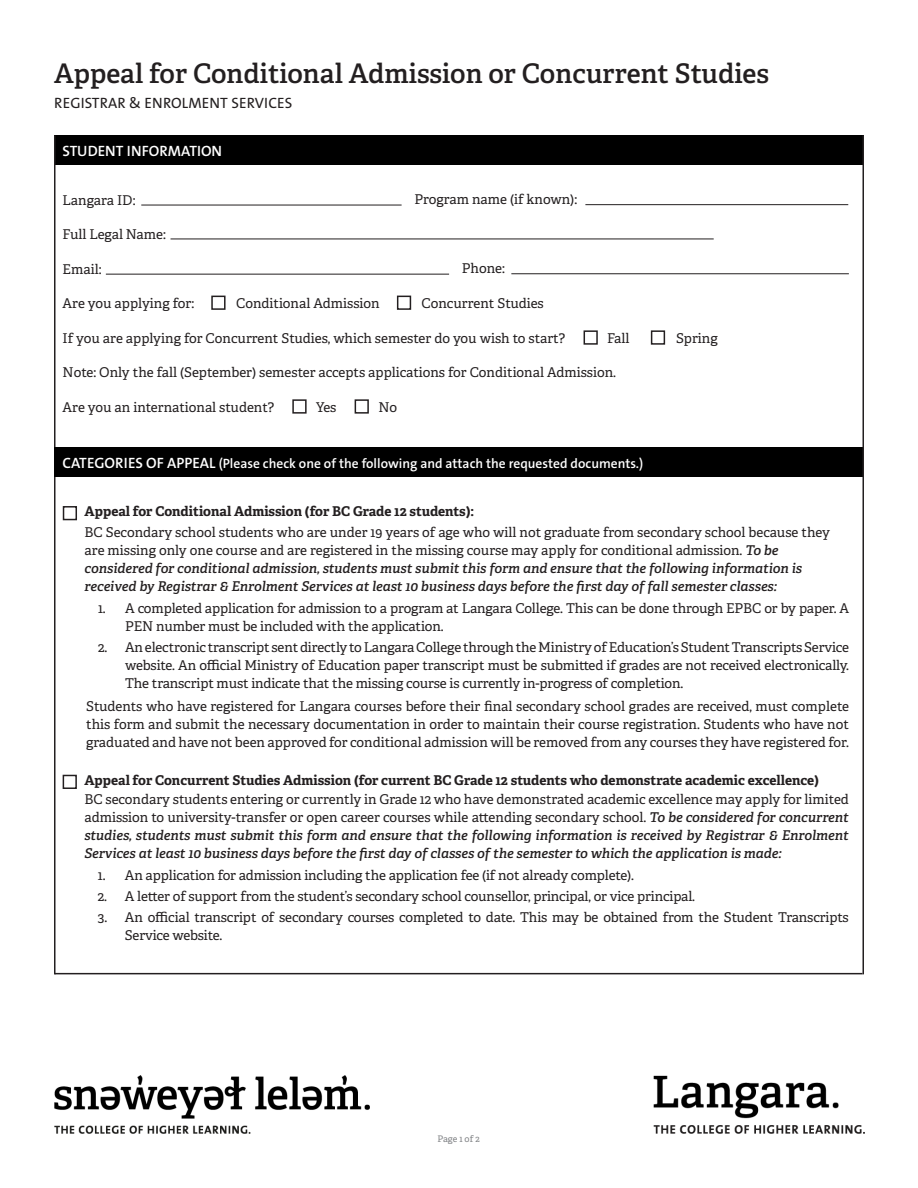
<style>
.page{position:relative;width:918px;height:1188px;background:#fff}
.page>*{position:absolute;margin:0;border:0;box-sizing:border-box;transform-origin:0 0}
.t1{font:600 27px "Adelle";color:#231f20}
.t2{font:15px "The Sans Os F";letter-spacing:.01em;color:#231f20}
.t3{font:600 15px "The Sans Os F";color:#fff}
.FOIPOP{font:13.5px/18px "Adelle";letter-spacing:-.01em;color:#231f20}
.FOIPOP-2{font:italic 600 13.5px/18px "Adelle";color:#231f20}
.FOIPOP-3{font:700 13.5px "Adelle";letter-spacing:-.005em;color:#231f20}
.t4{font:600 13.5px "The Sans Os F";color:#fff}
.t5{font:9px "Adelle";letter-spacing:-.005em;color:#808285}
.s1{font-size:15px}
.s2{font-weight:400;font-style:normal}
</style>
<div class="page">
<img style="left:54px;top:1075px;width:316px;height:59px">
<img style="left:653px;top:1075px;width:211px;height:59px">
<hr style="left:141px;top:205px;width:261px;height:1px;background:#231f20">
<div style="left:55px;top:135px;width:809px;height:30px;background:#000"></div>
<hr style="left:54px;top:135px;width:2px;height:839px;background:#231f20">
<hr style="left:585px;top:204px;width:263px;height:1px;background:#231f20">
<hr style="left:511px;top:274px;width:338px;height:1px;background:#231f20">
<hr style="left:106px;top:274px;width:343px;height:1px;background:#231f20">
<hr style="left:171px;top:239px;width:543px;height:1px;background:#231f20">
<hr style="left:55px;top:973px;width:807px;height:1px;background:#231f20">
<div style="left:292px;top:399px;width:15px;height:15px;border:2px solid #231f20"></div>
<div style="left:355px;top:399px;width:14px;height:15px;border:2px solid #231f20"></div>
<div style="left:584px;top:330px;width:14px;height:15px;border:2px solid #231f20"></div>
<div style="left:651px;top:330px;width:14px;height:15px;border:2px solid #231f20"></div>
<div style="left:55px;top:447px;width:809px;height:30px;background:#000"></div>
<div style="left:63px;top:506px;width:14px;height:14px;border:2px solid #231f20"></div>
<div style="left:211px;top:296px;width:15px;height:14px;border:2px solid #231f20"></div>
<div style="left:397px;top:296px;width:14px;height:14px;border:2px solid #231f20"></div>
<div style="left:63px;top:775px;width:14px;height:14px;border:2px solid #231f20"></div>
<hr style="left:862px;top:135px;width:2px;height:839px;background:#231f20">
<p class="t1" style="left:54px;top:57px;width:717px">Appeal for Conditional Admission or Concurrent Studies</p>
<p class="t2" style="left:54px;top:93px;width:240px">REGISTRAR &amp; ENROLMENT SERVICES</p>
<p class="t3" style="left:63px;top:141px;width:161px">STUDENT INFORMATION</p>
<p class="FOIPOP" style="left:63px;top:191px;width:75px">Langara ID:</p>
<p class="FOIPOP" style="left:63px;top:225px;width:105px">Full Legal Name:</p>
<p class="FOIPOP" style="left:414px;top:191px;width:164px">Program name (if known):</p>
<p class="FOIPOP" style="left:63px;top:260px;width:41px">Email:</p>
<p class="FOIPOP" style="left:462px;top:260px;width:45px">Phone:</p>
<p class="FOIPOP" style="left:63px;top:295px;width:133px">Are you applying for:</p>
<p class="FOIPOP" style="left:236px;top:295px;width:145px">Conditional Admission</p>
<p class="FOIPOP" style="left:422px;top:295px;width:124px">Concurrent Studies</p>
<p class="FOIPOP" style="left:63px;top:329px;width:504px">If you are applying for Concurrent Studies, which semester do you wish to start?</p>
<p class="FOIPOP" style="left:607px;top:329px;width:24px">Fall</p>
<p class="FOIPOP" style="left:676px;top:329px;width:43px">Spring</p>
<p class="FOIPOP" style="left:63px;top:364px;width:555px">Note: Only the fall (September) semester accepts applications for Conditional Admission.</p>
<p class="FOIPOP" style="left:63px;top:398px;width:213px">Are you an international student?</p>
<p class="FOIPOP" style="left:316px;top:398px;width:22px">Yes</p>
<p class="FOIPOP" style="left:378px;top:398px;width:20px">No</p>
<p class="t4" style="left:63px;top:454px;width:582px"><span class="s1">CATEGORIES OF APPEAL</span> (Please check one of the following and attach the requested documents.)</p>
<p class="FOIPOP-3" style="left:85px;top:503px;width:391px">Appeal for Conditional Admission (for BC Grade 12 students):</p>
<p class="FOIPOP-2" style="left:85px;top:524px;width:747px"><span class="s2">BC Secondary school students who are under 19 years of age who will not graduate from secondary school because they are missing only one course and are registered in the missing course may apply for conditional admission.</span> To be considered for conditional admission, students must submit this form and ensure that the following information is received by Registrar &amp; Enrolment Services at least 10 business days before the first day of fall semester classes:</p>
<p class="FOIPOP" style="left:125px;top:599px;width:726px;text-indent:-27px">1. A completed application for admission to a program at Langara College. This can be done through EPBC or by paper. A<br>PEN number must be included with the application.</p>
<p class="FOIPOP" style="left:125px;top:638px;width:725px;text-align:justify;text-indent:-27px">2. An electronic transcript sent directly to Langara College through the Ministry of Education’s Student Transcripts Service website. An official Ministry of Education paper transcript must be submitted if grades are not received electronically.<br>The transcript must indicate that the missing course is currently in-progress of completion.</p>
<p class="FOIPOP" style="left:86px;top:697px;width:764px;text-align:justify">Students who have registered for Langara courses before their final secondary school grades are received, must complete this form and submit the necessary documentation in order to maintain their course registration. Students who have not graduated and have not been approved for conditional admission will be removed from any courses they have registered for.</p>
<p class="FOIPOP-3" style="left:84px;top:772px;width:736px">Appeal for Concurrent Studies Admission (for current BC Grade 12 students who demonstrate academic excellence)</p>
<p class="FOIPOP-2" style="left:84px;top:791px;width:766px;text-align:justify"><span class="s2">BC secondary students entering or currently in Grade 12 who have demonstrated academic excellence may apply for limited admission to university-transfer or open career courses while attending secondary school.</span> To be considered for concurrent studies, students must submit this form and ensure that the following information is received by Registrar &amp; Enrolment Services at least 10 business days before the first day of classes of the semester to which the application is made:</p>
<p class="FOIPOP" style="left:98px;top:866px;width:538px">1. An application for admission including the application fee (if not already complete).</p>
<p class="FOIPOP" style="left:98px;top:887px;width:599px">2. A letter of support from the student’s secondary school counsellor, principal, or vice principal.</p>
<p class="FOIPOP" style="left:125px;top:908px;width:725px;text-indent:-27px">3. An official transcript of secondary courses completed to date. This may be obtained from the Student Transcripts<br>Service website.</p>
<p class="t5" style="left:438px;top:1134px;width:44px">Page 1 of 2</p>
</div>
